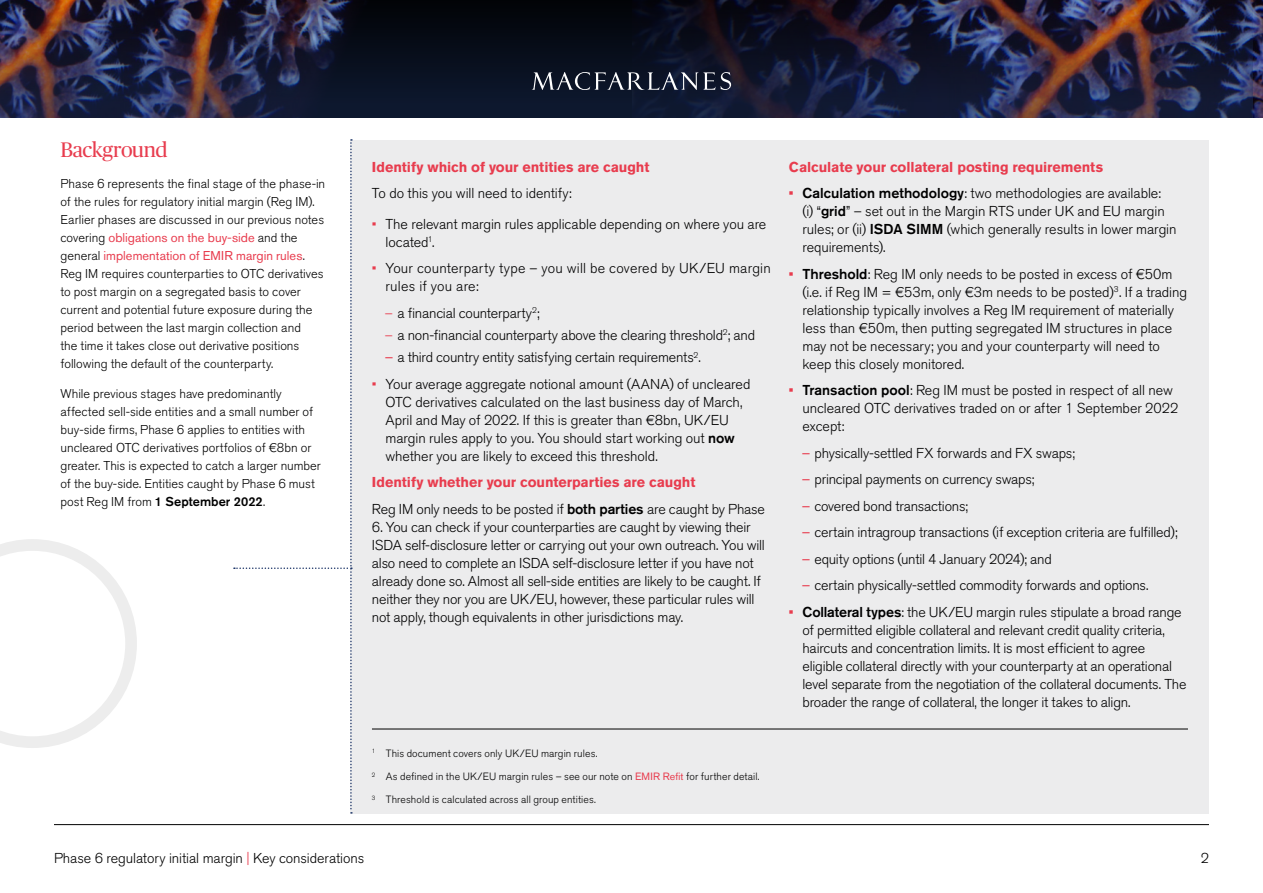
<style>
.page{position:relative;width:1263px;height:893px;background:#fff}
.page>*{position:absolute;margin:0;border:0;box-sizing:border-box;transform-origin:0 0}
.t1{font:21px "Publico Headline";letter-spacing:-.02em;color:#e83c4e}
.t2{font:300 14.25px/18px "Akzidenz Grotesk BQ";letter-spacing:-.01em;color:#000}
.t3{font:700 14.25px/26.5px "Akzidenz Grotesk BQ";letter-spacing:-.005em;color:#e83c4e}
.t4{font:300 14.25px/18px "Akzidenz Grotesk BQ";letter-spacing:.015em;color:#000}
.t5{font:300 12.75px/18px "Akzidenz Grotesk BQ";color:#000}
.t6{font:300 10.5px "Akzidenz Grotesk BQ";letter-spacing:.005em;color:#000}
.s1{font-weight:400;color:#e83c4e}
.s2{font-weight:500}
.s3{color:#e83c4e}
.s4{font-weight:300;color:#000}
.s5{font-weight:500;color:#000}
.s6{font-weight:500;color:#e83c4e}
</style>
<div class="page">
<img style="left:0;top:0;width:1252px;height:118px">
<svg style="left:532px;top:72px;width:183px;height:18px"></svg>
<svg style="left:721px;top:72px;width:10px;height:18px"></svg>
<hr style="left:54px;top:824px;width:1155px;height:1px;background:#000">
<div style="left:351px;top:140px;width:858px;height:674px;background:#ececed"></div>
<svg style="left:0;top:539px;width:137px;height:209px"></svg>
<svg style="left:234px;top:139px;width:118px;height:675px"></svg>
<hr style="left:372px;top:729px;width:816px;height:1px;background:#000">
<h1 class="t1" style="left:60px;top:135px;width:109px">Background</h1>
<p class="t5" style="left:60px;top:174px;width:266px">Phase 6 represents the final stage of the phase-in of the rules for regulatory initial margin (Reg IM).<br>Earlier phases are discussed in our previous notes covering <span class="s1">obligations on the buy-side</span> and the general <span class="s1">implementation of EMIR margin rules</span>.<br>Reg IM requires counterparties to OTC derivatives to post margin on a segregated basis to cover current and potential future exposure during the period between the last margin collection and<br>the time it takes close out derivative positions following the default of the counterparty.</p>
<p class="t5" style="left:60px;top:385px;width:262px">While previous stages have predominantly affected sell-side entities and a small number of buy-side firms, Phase 6 applies to entities with uncleared OTC derivatives portfolios of €8bn or greater. This is expected to catch a larger number of the buy-side. Entities caught by Phase 6 must post Reg IM from <span class="s2">1 September 2022</span>.</p>
<p class="t3" style="left:372px;top:153px;width:279px">Identify which of your entities are caught</p>
<p class="t2" style="left:372px;top:184px;width:201px">To do this you will need to identify:</p>
<p class="t2" style="left:385px;top:215px;width:382px;text-indent:-13px"><span class="s3">•</span> The relevant margin rules applicable depending on where you are located<sup>1</sup>.</p>
<p class="t4" style="left:385px;top:260px;width:387px;text-indent:-13px"><span class="s3">•</span> Your counterparty type – you will be covered by UK/EU margin rules if you are:</p>
<p class="t2" style="left:385px;top:304px;width:157px"><span class="s3">–</span> a financial counterparty<sup>2</sup>;</p>
<p class="t2" style="left:385px;top:327px;width:372px"><span class="s3">–</span> a non-financial counterparty above the clearing threshold<sup>2</sup>; and</p>
<p class="t2" style="left:385px;top:349px;width:318px"><span class="s1">–</span> a third country entity satisfying certain requirements<sup>2</sup>.</p>
<p class="t2" style="left:385px;top:375px;width:366px;text-indent:-13px"><span class="s3">•</span> Your average aggregate notional amount (AANA) of uncleared OTC derivatives calculated on the last business day of March, April and May of 2022. If this is greater than €8bn, UK/EU margin rules apply to you. You should start working out <span class="s2">now </span>whether you are likely to exceed this threshold.</p>
<p class="t3" style="left:372px;top:469px;width:394px">Identify whether your counterparties are caught<br><span class="s4">Reg IM only needs to be posted if</span> <span class="s5">both parties</span> <span class="s4">are caught by Phase</span></p>
<p class="t2" style="left:372px;top:518px;width:394px">6. You can check if your counterparties are caught by viewing their ISDA self-disclosure letter or carrying out your own outreach. You will also need to complete an ISDA self-disclosure letter if you have not already done so. Almost all sell-side entities are likely to be caught. If neither they nor you are UK/EU, however, these particular rules will not apply, though equivalents in other jurisdictions may.</p>
<p class="t6" style="left:372px;top:747px;width:227px"><sup>1</sup> This document covers only UK/EU margin rules.</p>
<p class="t6" style="left:372px;top:770px;width:389px"><sup>2</sup> As defined in the UK/EU margin rules – see our note on <span class="s1">EMIR Refit</span> for further detail.</p>
<p class="t6" style="left:372px;top:794px;width:225px"><sup>3</sup> Threshold is calculated across all group entities.</p>
<p class="t3" style="left:789px;top:153px;width:316px">Calculate your collateral posting requirements</p>
<p class="t2" style="left:802px;top:184px;width:376px;text-indent:-13px"><span class="s6">•</span> <span class="s2">Calculation methodology</span>: two methodologies are available:<br>(i) “<span class="s2">grid</span>” – set out in the Margin RTS under UK and EU margin rules; or (ii) <span class="s2">ISDA SIMM</span> (which generally results in lower margin requirements).</p>
<p class="t2" style="left:802px;top:265px;width:386px;text-indent:-13px"><span class="s6">•</span> <span class="s2">Threshold</span>: Reg IM only needs to be posted in excess of €50m (i.e. if Reg IM = €53m, only €3m needs to be posted)<sup>3</sup>. If a trading relationship typically involves a Reg IM requirement of materially less than €50m, then putting segregated IM structures in place may not be necessary; you and your counterparty will need to keep this closely monitored.</p>
<p class="t2" style="left:802px;top:381px;width:377px;text-indent:-13px"><span class="s6">•</span> <span class="s2">Transaction pool</span>: Reg IM must be posted in respect of all new uncleared OTC derivatives traded on or after 1 September 2022 except:</p>
<p class="t2" style="left:802px;top:444px;width:275px"><span class="s1">–</span> physically-settled FX forwards and FX swaps;</p>
<p class="t2" style="left:802px;top:470px;width:234px"><span class="s1">–</span> principal payments on currency swaps;</p>
<p class="t2" style="left:802px;top:497px;width:168px"><span class="s1">–</span> covered bond transactions;</p>
<p class="t2" style="left:802px;top:524px;width:377px"><span class="s1">–</span> certain intragroup transactions (if exception criteria are fulfilled);</p>
<p class="t2" style="left:802px;top:550px;width:252px"><span class="s1">–</span> equity options (until 4 January 2024); and</p>
<p class="t2" style="left:802px;top:577px;width:348px"><span class="s1">–</span> certain physically-settled commodity forwards and options.</p>
<p class="t2" style="left:802px;top:603px;width:386px;text-indent:-13px"><span class="s6">•</span> <span class="s2">Collateral types</span>: the UK/EU margin rules stipulate a broad range of permitted eligible collateral and relevant credit quality criteria, haircuts and concentration limits. It is most efficient to agree eligible collateral directly with your counterparty at an operational level separate from the negotiation of the collateral documents. The broader the range of collateral, the longer it takes to align.</p>
<p class="t2" style="left:54px;top:849px;width:312px">Phase 6 regulatory initial margin <span class="s3">|</span> Key considerations</p>
<p class="t2" style="left:1201px;top:849px;width:10px">2</p>
</div>
